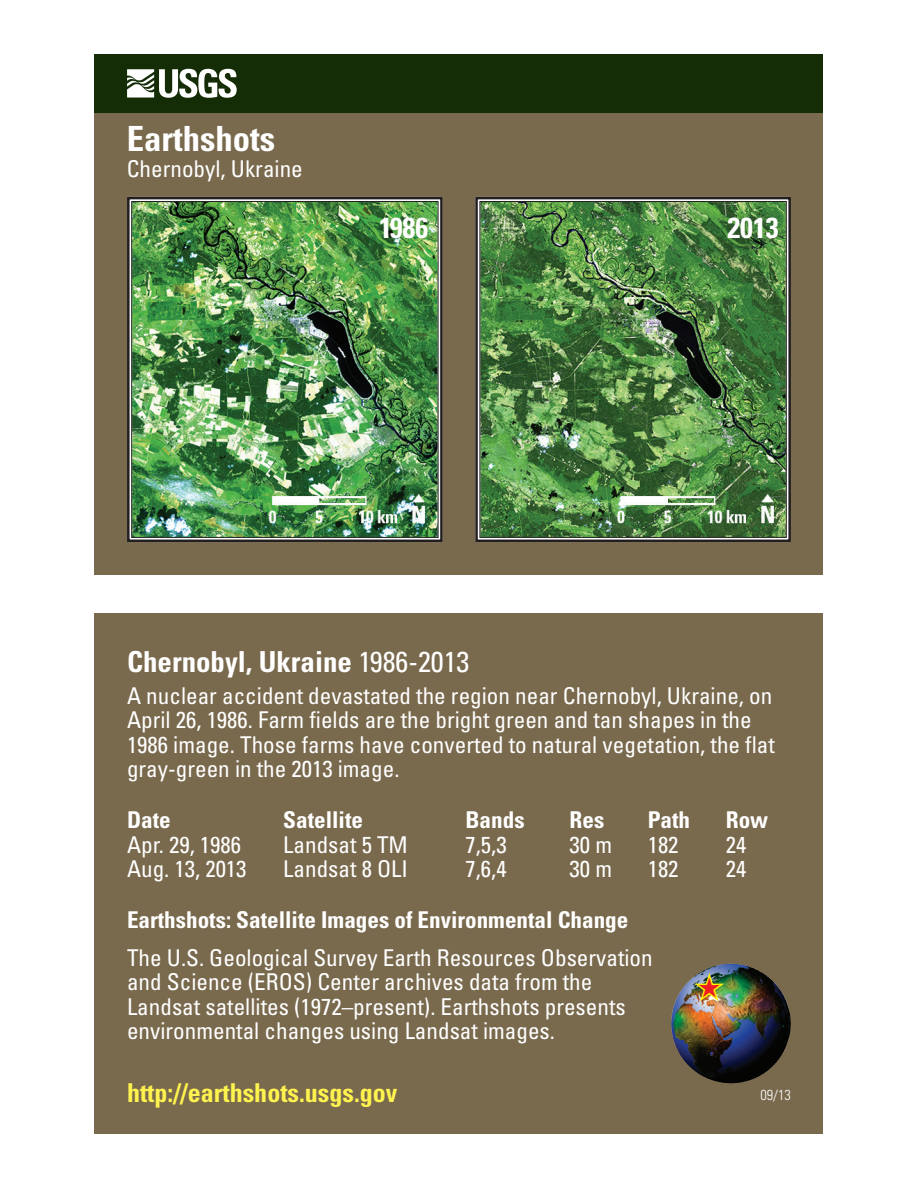
<style>
.page{position:relative;width:918px;height:1188px;background:#fff}
.page>*{position:absolute;margin:0;border:0;box-sizing:border-box;transform-origin:0 0}
.t1{font:700 condensed 34.65px "Univers";color:#fff}
.t2{font:700 condensed 28.95px "Univers";color:#fff}
.t3{font:700 condensed 26.1px "Univers";color:#fff34f}
.t4{font:condensed 23.1px/24.6px "Univers";color:#fff}
.t5{font:700 condensed 23.1px "Univers";color:#fff}
.t6{font:300 condensed 14.4px "Univers";color:#fff}
.s1{font-weight:400}
</style>
<div class="page">
<div style="left:94px;top:113px;width:730px;height:462px;background:#79694d"></div>
<div style="left:94px;top:54px;width:730px;height:59px;background:#142d07"></div>
<img style="left:475px;top:196px;width:316px;height:346px">
<div style="left:479px;top:201px;width:308px;height:337px;border:1px solid #231f20"></div>
<img style="left:127px;top:196px;width:316px;height:346px">
<div style="left:131px;top:201px;width:308px;height:337px;border:1px solid #231f20"></div>
<svg style="left:127px;top:69px;width:110px;height:29px"></svg>
<div style="left:94px;top:613px;width:730px;height:521px;background:#79694d"></div>
<img style="left:686px;top:964px;width:45px;height:21px">
<svg style="left:690px;top:968px;width:39px;height:37px"></svg>
<h1 class="t1" style="left:127px;top:118px;width:150px">Earthshots</h1>
<p class="t4" style="left:127px;top:157px;width:178px">Chernobyl, Ukraine</p>
<p class="t2" style="left:379px;top:210px;width:51px">1986</p>
<p class="t2" style="left:727px;top:210px;width:53px">2013</p>
<p class="t2" style="left:127px;top:644px;width:344px">Chernobyl, Ukraine <span class="s1">1986-2013</span></p>
<p class="t4" style="left:127px;top:683px;width:649px">A nuclear accident devastated the region near Chernobyl, Ukraine, on April 26, 1986. Farm fields are the bright green and tan shapes in the 1986 image. Those farms have converted to natural vegetation, the flat gray-green in the 2013 image.</p>
<p class="t5" style="left:127px;top:806px;width:45px">Date</p>
<p class="t5" style="left:283px;top:806px;width:81px">Satellite</p>
<p class="t5" style="left:466px;top:806px;width:61px">Bands</p>
<p class="t5" style="left:570px;top:806px;width:36px">Res</p>
<p class="t5" style="left:648px;top:806px;width:44px">Path</p>
<p class="t5" style="left:726px;top:806px;width:44px">Row</p>
<p class="t4" style="left:127px;top:832px;width:116px">Apr. 29, 1986</p>
<p class="t4" style="left:283px;top:832px;width:126px">Landsat 5 TM</p>
<p class="t4" style="left:466px;top:832px;width:43px">7,5,3</p>
<p class="t4" style="left:570px;top:832px;width:44px">30 m</p>
<p class="t4" style="left:648px;top:832px;width:32px">182</p>
<p class="t4" style="left:726px;top:832px;width:22px">24</p>
<p class="t4" style="left:127px;top:856px;width:121px">Aug. 13, 2013</p>
<p class="t4" style="left:283px;top:856px;width:126px">Landsat 8 OLI</p>
<p class="t4" style="left:466px;top:856px;width:43px">7,6,4</p>
<p class="t4" style="left:570px;top:856px;width:44px">30 m</p>
<p class="t4" style="left:648px;top:856px;width:32px">182</p>
<p class="t4" style="left:726px;top:856px;width:22px">24</p>
<p class="t5" style="left:127px;top:906px;width:503px">Earthshots: Satellite Images of Environmental Change</p>
<p class="t4" style="left:127px;top:945px;width:527px">The U.S. Geological Survey Earth Resources Observation and Science (EROS) Center archives data from the Landsat satellites (1972–present). Earthshots presents environmental changes using Landsat images.</p>
<p class="t3" style="left:127px;top:1077px;width:272px">http://earthshots.usgs.gov</p>
<p class="t6" style="left:760px;top:1087px;width:32px">09/13</p>
</div>
